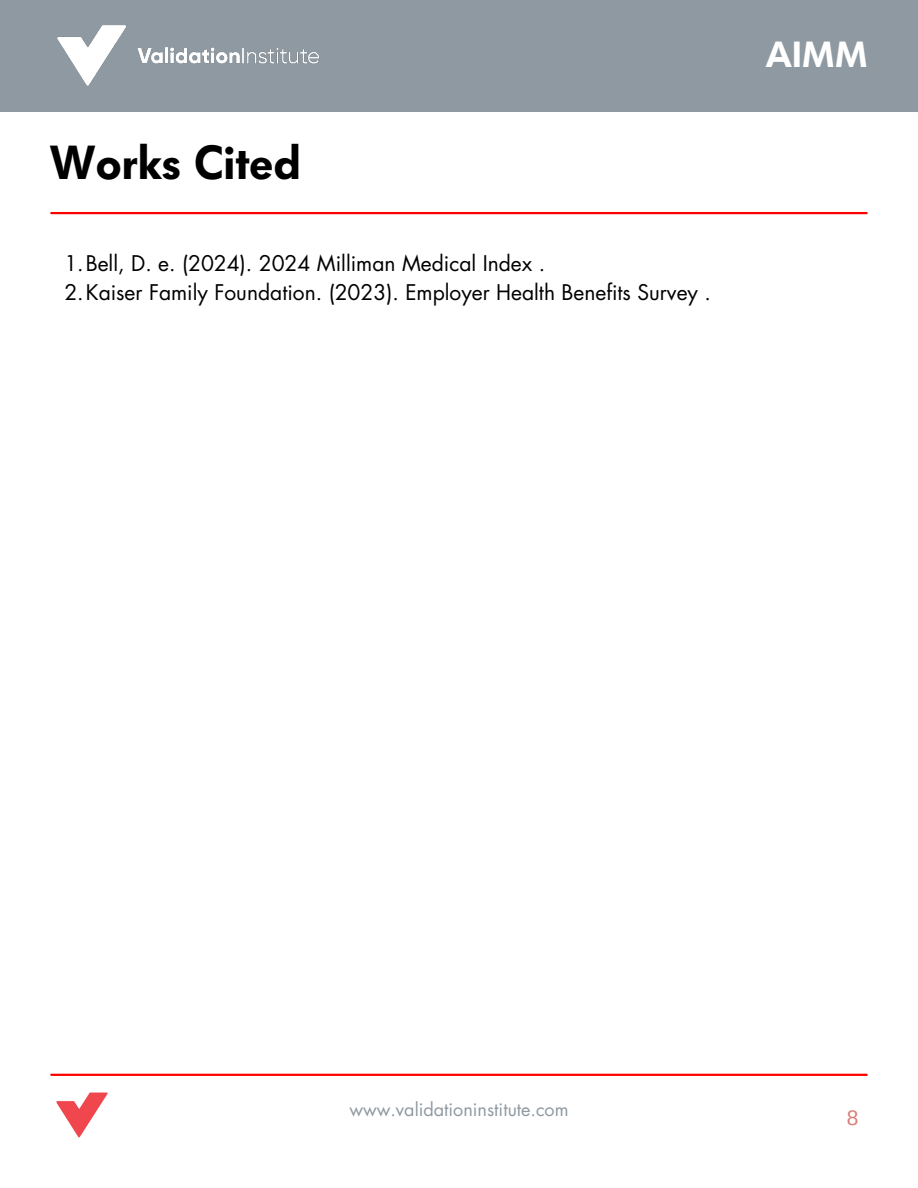
<style>
.page{position:relative;width:918px;height:1188px;background:#fff}
.page>*{position:absolute;margin:0;border:0;box-sizing:border-box;transform-origin:0 0}
.t1{font:600 47.25px "Futura BQ";color:#000}
.t2{font:600 36px "Futura BQ";color:#fff}
.t3{font:21px "Futura LT";color:#000}
.t4{font:21px "Arimo";color:#d97f76}
.t5{font:18px "Futura LT";color:#8e99a2}
</style>
<div class="page">
<div style="left:0;top:0;width:918px;height:112px;background:#8e99a2"></div>
<img style="left:57px;top:25px;width:262px;height:61px">
<hr style="left:51px;top:1074px;width:816px;height:2px;background:#f00">
<img style="left:56px;top:1092px;width:52px;height:46px">
<hr style="left:51px;top:212px;width:816px;height:2px;background:#f00">
<p class="t1" style="left:50px;top:134px;width:252px">Works Cited</p>
<p class="t3" style="left:64px;top:249px;width:482px">1.Bell, D. e. (2024). 2024 Milliman Medical Index .</p>
<p class="t3" style="left:64px;top:279px;width:648px">2.Kaiser Family Foundation. (2023). Employer Health Benefits Survey .</p>
<p class="t2" style="left:766px;top:33px;width:104px">AIMM</p>
<h1 class="t5" style="left:349px;top:1098px;width:221px">www.validationinstitute.com</h1>
<p class="t4" style="left:847px;top:1106px;width:13px">8</p>
</div>
